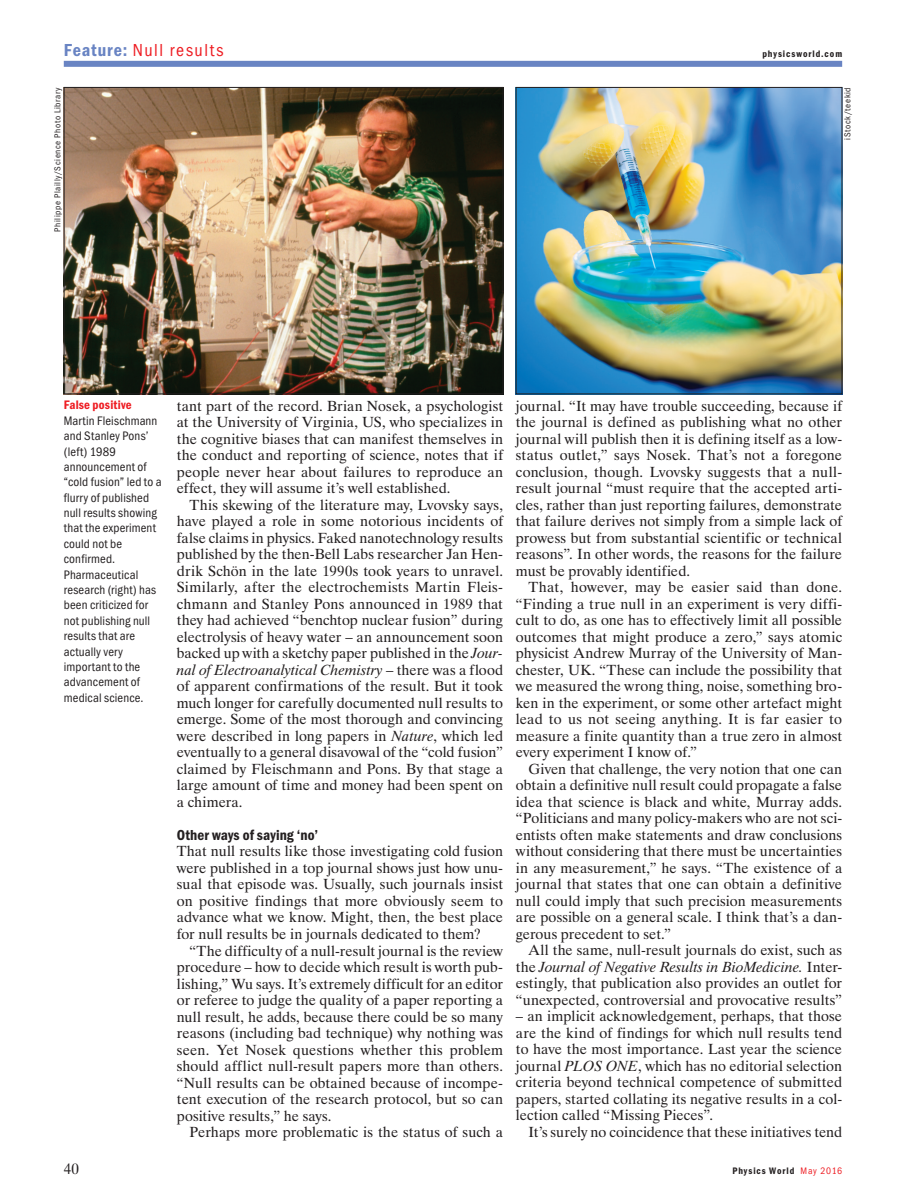
<style>
.page{position:relative;width:906px;height:1200px;background:#fff}
.page>*{position:absolute;margin:0;border:0;box-sizing:border-box;transform-origin:0 0}
.t1{font:18px "Franklin Got Cd Io P";letter-spacing:.09em;color:#ee1d23}
.t2{font:600 15px "Franklin Got Cd Io P";letter-spacing:.005em;color:#231f20}
.t3{font:15px "Dutch 801 BT";color:#231f20}
.t4{font:14.7px/16.5px "Dutch 801 BT";letter-spacing:.005em;color:#231f20;text-align:justify}
.t5{font:12.75px/15.5px "Franklin Got Cd Io P";letter-spacing:.01em;color:#231f20}
.t6{font:600 12.75px "Franklin Got Cd Io P";letter-spacing:.015em;color:#ee1d23}
.t7{font:600 9.75px "Franklin Got Cd Io P";letter-spacing:.1em;color:#231f20}
.t8{font:9px "Franklin Got Cd Io P";letter-spacing:.07em;color:#231f20}
.s1{font-weight:600;color:#6984c3}
.s2{font-style:italic}
.s3{font-weight:400;color:#ee1d23}
</style>
<div class="page">
<div style="left:64px;top:61px;width:778px;height:6px;background:#6984c3"></div>
<img style="left:66px;top:89px;width:435px;height:303px">
<div style="left:64px;top:87px;width:439px;height:307px;border:1px solid #231f20"></div>
<img style="left:518px;top:89px;width:322px;height:303px">
<div style="left:516px;top:87px;width:326px;height:307px;border:1px solid #231f20"></div>
<p class="t1" style="left:64px;top:40px;width:161px"><span class="s1">Feature:</span> Null results</p>
<p class="t7" style="left:762px;top:48px;width:81px">physicsworld.com</p>
<p class="t8" style="left:52px;top:232px;width:146px;rotate:-90deg">Philippe Plailly/Science Photo Library</p>
<p class="t8" style="left:842px;top:140px;width:54px;rotate:-90deg">iStock/teekid</p>
<p class="t6" style="left:64px;top:398px;width:69px">False positive</p>
<p class="t5" style="left:64px;top:413px;width:99px">Martin Fleischmann and Stanley Pons’ (left) 1989 announcement of “cold fusion” led to a flurry of published null results showing that the experiment could not be confirmed.<br>Pharmaceutical research (right) has been criticized for not publishing null results that are actually very important to the advancement of medical science.</p>
<p class="t4" style="left:177px;top:397px;width:328px">tant part of the record. Brian Nosek, a psychologist at the University of Virginia, US, who specializes in the cognitive biases that can manifest themselves in the conduct and reporting of science, notes that if people never hear about failures to reproduce an effect, they will assume it’s well established.</p>
<p class="t4" style="left:177px;top:496px;width:328px;text-indent:13px">This skewing of the literature may, Lvovsky says, have played a role in some notorious incidents of false claims in physics. Faked nanotechnology results published by the then-Bell Labs researcher Jan Hen&shy;drik Schön in the late 1990s took years to unravel.<br>Similarly, after the electrochemists Martin Fleis&shy;chmann and Stanley Pons announced in 1989 that they had achieved “benchtop nuclear fusion” during electrolysis of heavy water – an announcement soon backed up with a sketchy paper published in the <span class="s2">Jour&shy;nal of Electroanalytical Chemistry</span> – there was a flood of apparent confirmations of the result. But it took much longer for carefully documented null results to emerge. Some of the most thorough and convincing were described in long papers in <span class="s2">Nature</span>, which led eventually to a general disavowal of the “cold fusion” claimed by Fleischmann and Pons. By that stage a large amount of time and money had been spent on a chimera.</p>
<p class="t2" style="left:177px;top:826px;width:143px">Other ways of saying ‘no’</p>
<p class="t4" style="left:177px;top:842px;width:328px">That null results like those investigating cold fusion were published in a top journal shows just how unu&shy;sual that episode was. Usually, such journals insist on positive findings that more obviously seem to advance what we know. Might, then, the best place for null results be in journals dedicated to them?</p>
<p class="t4" style="left:177px;top:941px;width:328px;text-indent:13px">“The difficulty of a null-result journal is the review procedure – how to decide which result is worth pub&shy;lishing,” Wu says. It’s extremely difficult for an editor or referee to judge the quality of a paper reporting a null result, he adds, because there could be so many reasons (including bad technique) why nothing was seen. Yet Nosek questions whether this problem should afflict null-result papers more than others. “Null results can be obtained because of incompe&shy;tent execution of the research protocol, but so can positive results,” he says.</p>
<p class="t4" style="left:190px;top:1123px;width:315px">Perhaps more problematic is the status of such a</p>
<p class="t4" style="left:516px;top:397px;width:328px">journal. “It may have trouble succeeding, because if the journal is defined as publishing what no other journal will publish then it is defining itself as a low&shy;status outlet,” says Nosek. That’s not a foregone conclusion, though. Lvovsky suggests that a null&shy;result journal “must require that the accepted arti&shy;cles, rather than just reporting failures, demonstrate that failure derives not simply from a simple lack of prowess but from substantial scientific or technical reasons”. In other words, the reasons for the failure must be provably identified.</p>
<p class="t4" style="left:516px;top:578px;width:328px;text-indent:13px">That, however, may be easier said than done. “Finding a true null in an experiment is very diffi&shy;cult to do, as one has to effectively limit all possible outcomes that might produce a zero,” says atomic physicist Andrew Murray of the University of Man&shy;chester, UK. “These can include the possibility that we measured the wrong thing, noise, something bro&shy;ken in the experiment, or some other artefact might lead to us not seeing anything. It is far easier to measure a finite quantity than a true zero in almost every experiment I know of.”</p>
<p class="t4" style="left:516px;top:760px;width:328px;text-indent:13px">Given that challenge, the very notion that one can obtain a definitive null result could propagate a false idea that science is black and white, Murray adds. “Politicians and many policy-makers who are not sci&shy;entists often make statements and draw conclusions without considering that there must be uncertainties in any measurement,” he says. “The existence of a journal that states that one can obtain a definitive null could imply that such precision measurements are possible on a general scale. I think that’s a dan&shy;gerous precedent to set.”</p>
<p class="t4" style="left:516px;top:941px;width:328px;text-indent:13px">All the same, null-result journals do exist, such as the <span class="s2">Journal of Negative Results in BioMedicine.</span> Inter&shy;estingly, that publication also provides an outlet for “unexpected, controversial and provocative results”</p>
<p class="t4" style="left:516px;top:1007px;width:328px">– an implicit acknowledgement, perhaps, that those are the kind of findings for which null results tend to have the most importance. Last year the science journal <span class="s2">PLOS ONE</span>, which has no editorial selection criteria beyond technical competence of submitted papers, started collating its negative results in a col&shy;lection called “Missing Pieces”.</p>
<p class="t4" style="left:528px;top:1123px;width:315px">It’s surely no coincidence that these initiatives tend</p>
<p class="t3" style="left:64px;top:1159px;width:17px">40</p>
<p class="t7" style="left:732px;top:1165px;width:111px">Physics World <span class="s3">May 2016</span></p>
</div>
